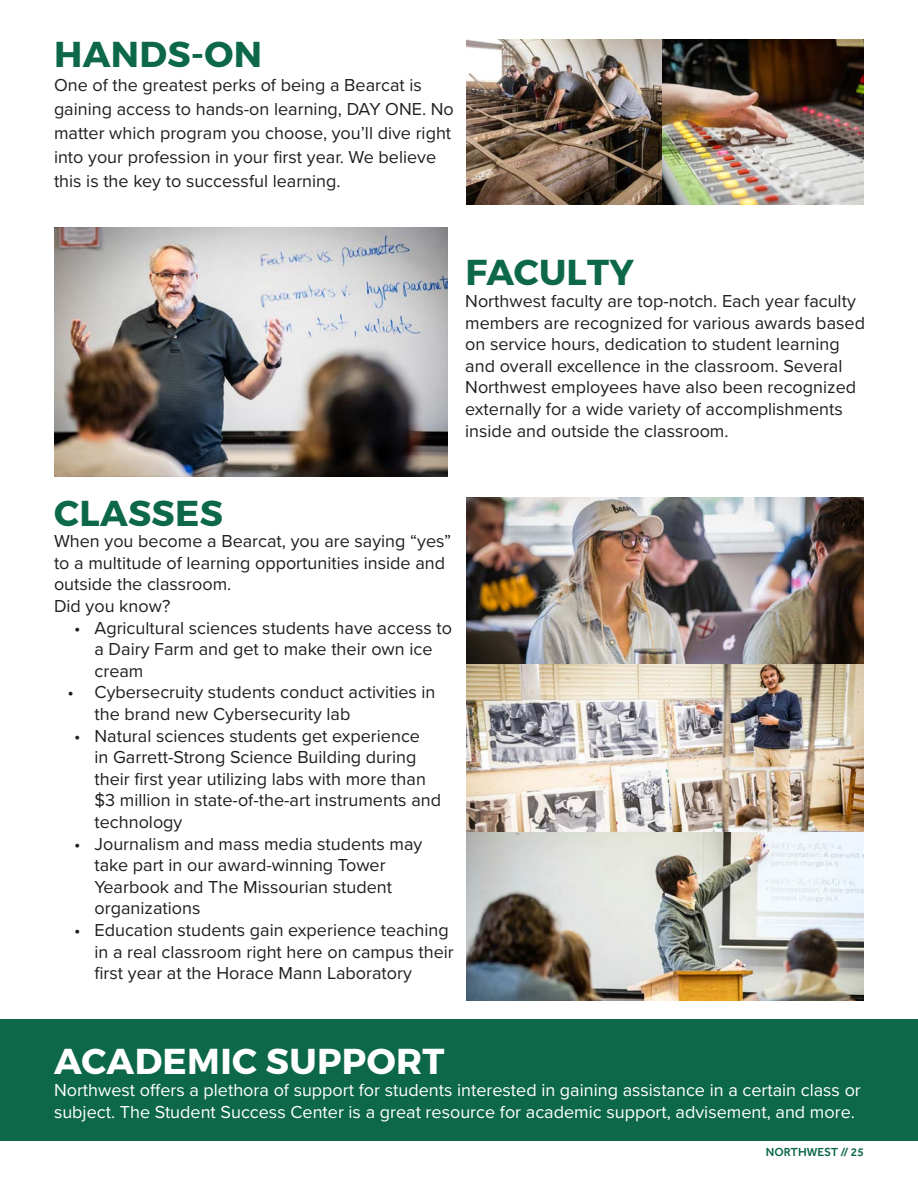
<style>
.page{position:relative;width:918px;height:1188px;background:#fff}
.page>*{position:absolute;margin:0;border:0;box-sizing:border-box;transform-origin:0 0}
.t1{font:700 36px "Montserrat";letter-spacing:.01em;color:#0c6848}
.t2{font:700 36px "Montserrat";letter-spacing:.01em;color:#fff}
.t3{font:18px/21.6px "Proxima Nova";color:#231f20}
.t4{font:18px/21.6px "Proxima Nova";color:#fff}
.t5{font:500 12px "Effra";color:#0c6848}
</style>
<div class="page">
<div style="left:0;top:1019px;width:918px;height:122px;background:#0c6848"></div>
<img style="left:467px;top:40px;width:397px;height:164px">
<img style="left:54px;top:228px;width:393px;height:248px">
<img style="left:467px;top:498px;width:397px;height:503px">
<p class="t1" style="left:54px;top:32px;width:210px">HANDS-ON</p>
<p class="t3" style="left:54px;top:72px;width:401px;line-height:24px">One of the greatest perks of being a Bearcat is gaining access to hands-on learning, DAY ONE. No matter which program you choose, you’ll dive right into your profession in your first year. We believe this is the key to successful learning.</p>
<p class="t1" style="left:465px;top:250px;width:170px">FACULTY</p>
<p class="t3" style="left:465px;top:289px;width:401px">Northwest faculty are top-notch. Each year faculty members are recognized for various awards based on service hours, dedication to student learning and overall excellence in the classroom. Several Northwest employees have also been recognized externally for a wide variety of accomplishments inside and outside the classroom.</p>
<p class="t1" style="left:54px;top:491px;width:170px">CLASSES</p>
<p class="t3" style="left:54px;top:530px;width:399px">When you become a Bearcat, you are saying “yes” to a multitude of learning opportunities inside and outside the classroom.</p>
<p class="t3" style="left:54px;top:594px;width:118px">Did you know?</p>
<p class="t3" style="left:94px;top:616px;width:359px;text-indent:-20px">• Agricultural sciences students have access to a Dairy Farm and get to make their own ice cream</p>
<p class="t3" style="left:94px;top:681px;width:343px;text-indent:-27px">• Cybersecruity students conduct activities in the brand new Cybersecurity lab</p>
<p class="t3" style="left:94px;top:724px;width:348px;text-indent:-20px">• Natural sciences students get experience<br>in Garrett-Strong Science Building during their first year utilizing labs with more than $3 million in state-of-the-art instruments and technology</p>
<p class="t3" style="left:94px;top:832px;width:329px;text-indent:-20px">• Journalism and mass media students may take part in our award-winning Tower<br>Yearbook and The Missourian student organizations</p>
<p class="t3" style="left:94px;top:918px;width:361px;text-indent:-20px">• Education students gain experience teaching in a real classroom right here on campus their first year at the Horace Mann Laboratory</p>
<p class="t2" style="left:54px;top:1039px;width:392px">ACADEMIC SUPPORT</p>
<p class="t4" style="left:54px;top:1078px;width:808px">Northwest offers a plethora of support for students interested in gaining assistance in a certain class or subject. The Student Success Center is a great resource for academic support, advisement, and more.</p>
<p class="t5" style="left:766px;top:1145px;width:100px">NORTHWEST // 25</p>
</div>
